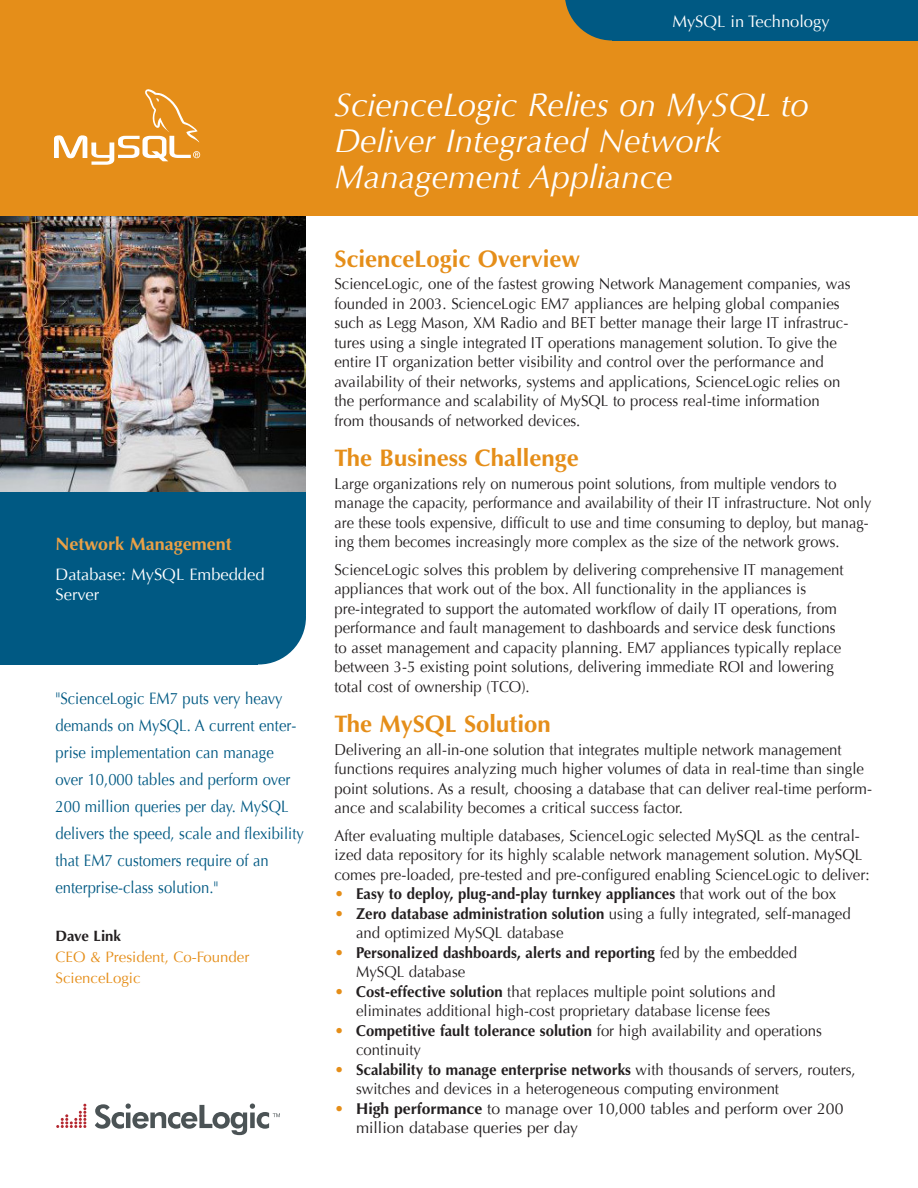
<style>
.page{position:relative;width:918px;height:1188px;background:#fff}
.page>*{position:absolute;margin:0;border:0;box-sizing:border-box;transform-origin:0 0}
.t1{font:italic 33px/36px "Optima";color:#fff}
.t2{font:700 24px "Optima";color:#e58e19}
.t3{font:700 18px "Optima";color:#eba146}
.t4{font:16.5px/27px "Optima";color:#005983;scale:.9 1}
.t5{font:16.5px/19.5px "Optima";color:#fff}
.t6{font:15.75px/19.5px "Optima";color:#231f20;scale:.95 1}
.t7{font:15.75px/19.5px "Optima";color:#231f20;scale:.93 1}
.t8{font:700 15.75px/19.5px "Optima";color:#231f20;scale:.95 1}
.t9{font:15.75px/19.5px "Optima";color:#231f20}
.t10{font:15px/21px "Optima";color:#e58e19}
.t11{font:700 15px "Optima";color:#231f20}
.s1{font-weight:400;color:#e58e19}
.s2{font-weight:400}
.s3{color:#e58e19}
.s4{font-weight:700}
</style>
<div class="page">
<img style="left:0;top:216px;width:306px;height:276px">
<svg style="left:56px;top:1104px;width:30px;height:24px"></svg>
<svg style="left:95px;top:1104px;width:185px;height:31px"></svg>
<div style="left:0;top:0;width:918px;height:216px;background:#e58e19"></div>
<div style="left:612px;top:0;width:306px;height:40px;background:#005983"></div>
<svg style="left:54px;top:89px;width:146px;height:76px"></svg>
<svg style="left:565px;top:0;width:47px;height:40px"></svg>
<div style="left:0;top:493px;width:306px;height:122px;background:#005983"></div>
<div style="left:212px;top:569px;width:94px;height:96px;background:#005983;border-radius:50%"></div>
<div style="left:0;top:608px;width:258px;height:56px;background:#005983"></div>
<p class="t3" style="left:56px;top:536px;width:178px">Network Management</p>
<p class="t5" style="left:56px;top:565px;width:211px">Database: MySQL Embedded<br>Server</p>
<p class="t4" style="left:56px;top:685px;width:277px">"ScienceLogic EM7 puts very heavy demands on MySQL. A current enter&shy;prise implementation can manage over 10,000 tables and perform over 200 million queries per day. MySQL delivers the speed, scale and flexibility that EM7 customers require of an enterprise-class solution."</p>
<p class="t11" style="left:56px;top:929px;width:67px">Dave Link</p>
<p class="t10" style="left:56px;top:946px;width:195px">CEO &amp; President, Co-Founder<br>ScienceLogic</p>
<p class="t5" style="left:672px;top:12px;width:159px">MySQL in Technology</p>
<h1 class="t1" style="left:334px;top:87px;width:476px">ScienceLogic Relies on MySQL to<br>Deliver Integrated Network<br>Management Appliance</h1>
<h2 class="t2" style="left:334px;top:248px;width:247px">ScienceLogic Overview</h2>
<p class="t6" style="left:334px;top:274px;width:545px">ScienceLogic, one of the fastest growing Network Management companies, was founded in 2003. ScienceLogic EM7 appliances are helping global companies such as Legg Mason, XM Radio and BET better manage their large IT infrastruc&shy;tures using a single integrated IT operations management solution. To give the entire IT organization better visibility and control over the performance and availability of their networks, systems and applications, ScienceLogic relies on the performance and scalability of MySQL to process real-time information from thousands of networked devices.</p>
<h2 class="t2" style="left:334px;top:448px;width:246px">The Business Challenge</h2>
<p class="t7" style="left:334px;top:474px;width:579px">Large organizations rely on numerous point solutions, from multiple vendors to manage the capacity, performance and availability of their IT infrastructure. Not only are these tools expensive, difficult to use and time consuming to deploy, but manag&shy;ing them becomes increasingly more complex as the size of the network grows.</p>
<p class="t6" style="left:334px;top:560px;width:537px">ScienceLogic solves this problem by delivering comprehensive IT management appliances that work out of the box. All functionality in the appliances is pre-integrated to support the automated workflow of daily IT operations, from performance and fault management to dashboards and service desk functions to asset management and capacity planning. EM7 appliances typically replace between 3-5 existing point solutions, delivering immediate ROI and lowering total cost of ownership (TCO).</p>
<h2 class="t2" style="left:334px;top:714px;width:218px">The MySQL Solution</h2>
<p class="t6" style="left:334px;top:740px;width:567px">Delivering an all-in-one solution that integrates multiple network management functions requires analyzing much higher volumes of data in real-time than single point solutions. As a result, choosing a database that can deliver real-time perform&shy;ance and scalability becomes a critical success factor.</p>
<p class="t6" style="left:334px;top:826px;width:565px">After evaluating multiple databases, ScienceLogic selected MySQL as the central&shy;ized data repository for its highly scalable network management solution. MySQL comes pre-loaded, pre-tested and pre-configured enabling ScienceLogic to deliver:</p>
<p class="t8" style="left:334px;top:886px;width:530px"><span class="s1">•</span> Easy to deploy, plug-and-play turnkey appliances <span class="s2">that work out of the box</span></p>
<p class="t6" style="left:356px;top:904px;width:522px;text-indent:-22px"><span class="s3">•</span> <span class="s4">Zero database administration solution</span> using a fully integrated, self-managed and optimized MySQL database</p>
<p class="t8" style="left:356px;top:944px;width:466px;text-indent:-22px"><span class="s1">•</span> Personalized dashboards, alerts and reporting <span class="s2">fed by the embedded<br>MySQL database</span></p>
<p class="t6" style="left:356px;top:982px;width:443px;text-indent:-22px"><span class="s3">•</span> <span class="s4">Cost-effective solution</span> that replaces multiple point solutions and eliminates additional high-cost proprietary database license fees</p>
<p class="t6" style="left:356px;top:1021px;width:492px;text-indent:-22px"><span class="s3">•</span> <span class="s4">Competitive fault tolerance solution</span> for high availability and operations continuity</p>
<p class="t6" style="left:356px;top:1060px;width:527px;text-indent:-22px"><span class="s3">•</span> <span class="s4">Scalability to manage enterprise networks</span> with thousands of servers, routers, switches and devices in a heterogeneous computing environment</p>
<p class="t9" style="left:356px;top:1099px;width:489px;text-indent:-22px"><span class="s3">•</span> <span class="s4">High performance</span> to manage over 10,000 tables and perform over 200 million database queries per day</p>
</div>
